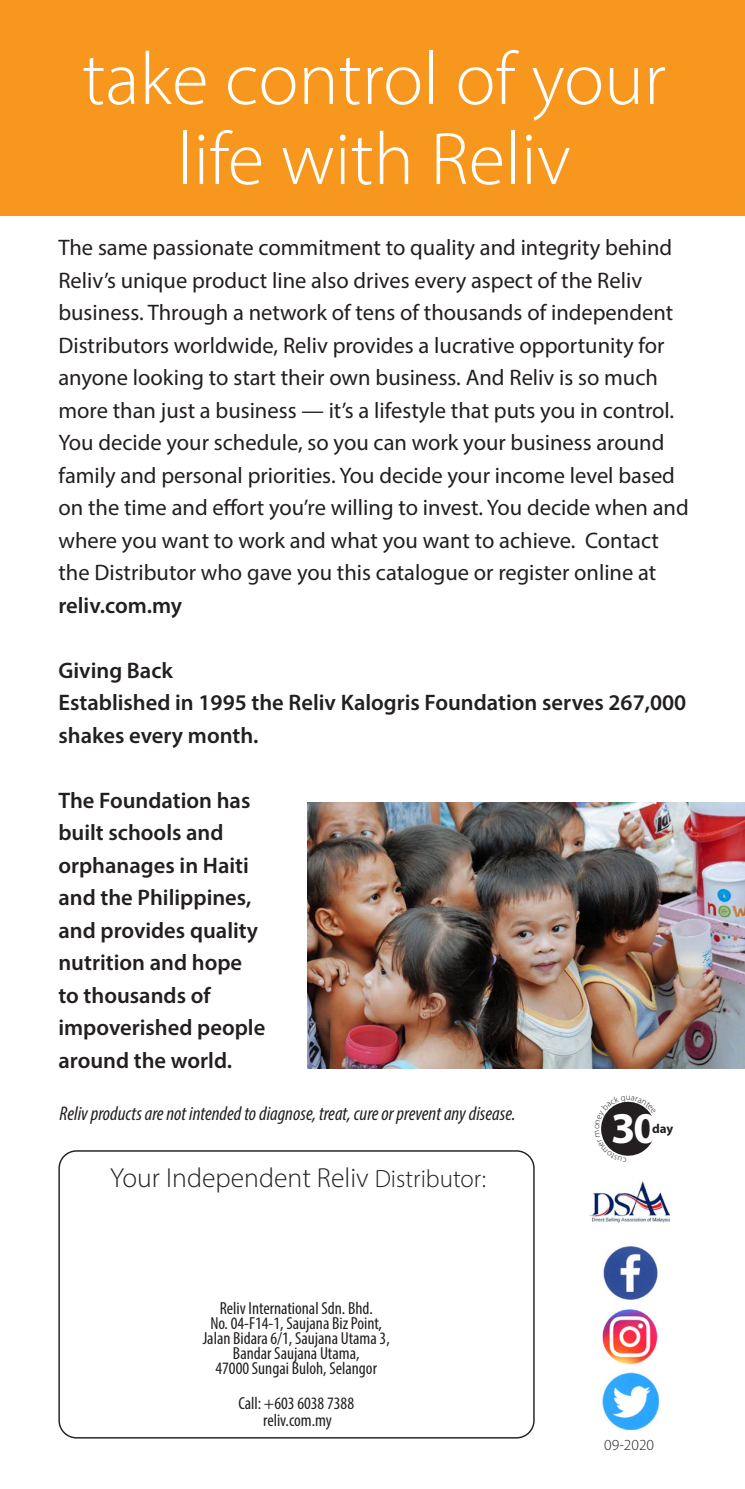
<style>
.page{position:relative;width:745px;height:1489px;background:#fff}
.page>*{position:absolute;margin:0;border:0;box-sizing:border-box;transform-origin:0 0}
.t1{font:300 75px/80px "Myriad Pro";color:#fff;text-align:center}
.t2{font:700 44px "Myriad Pro";color:#fff}
.t3{font:300 27.75px "Myriad Pro";color:#231f20}
.t4{font:22.5px/32.5px "Myriad Pro";color:#231f20}
.t5{font:600 22.5px/32.5px "Myriad Pro";color:#231f20}
.t6{font:italic condensed 19.75px "Myriad Pro";color:#231f20}
.t7{font:condensed 17.5px "Myriad Pro";color:#231f20}
.t8{font:300 15.5px "Myriad Pro";color:#231f20}
.t9{font:700 13px "Myriad Pro";color:#231f20}
.s1{font-weight:600}
.s2{font-size:25px}
</style>
<div class="page">
<div style="left:0;top:0;width:744px;height:215px;background:#f8971d"></div>
<div style="left:58px;top:1150px;width:476px;height:288px;border:1px solid #231f20;border-radius:17px"></div>
<img style="left:307px;top:803px;width:437px;height:265px">
<img style="left:603px;top:1246px;width:55px;height:54px">
<img style="left:602px;top:1309px;width:56px;height:56px">
<img style="left:602px;top:1372px;width:57px;height:59px">
<img style="left:589px;top:1181px;width:79px;height:42px">
<svg style="left:601px;top:1101px;width:55px;height:55px"></svg>
<p class="t1" style="left:82px;top:38px;width:585px">take control of your life with Reliv</p>
<p class="t4" style="left:58px;top:231px;width:631px">The same passionate commitment to quality and integrity behind Reliv’s unique product line also drives every aspect of the Reliv business. Through a network of tens of thousands of independent Distributors worldwide, Reliv provides a lucrative opportunity for anyone looking to start their own business. And Reliv is so much more than just a business — it’s a lifestyle that puts you in control.<br>You decide your schedule, so you can work your business around family and personal priorities. You decide your income level based on the time and effort you’re willing to invest. You decide when and where you want to work and what you want to achieve. Contact the Distributor who gave you this catalogue or register online at <span class="s1">reliv.com.my</span></p>
<p class="t5" style="left:58px;top:653px;width:116px">Giving Back</p>
<p class="t5" style="left:58px;top:686px;width:629px">Established in 1995 the Reliv Kalogris Foundation serves 267,000 shakes every month.</p>
<p class="t5" style="left:58px;top:783px;width:208px">The Foundation has built schools and orphanages in Haiti and the Philippines, and provides quality nutrition and hope to thousands of impoverished people around the world.</p>
<p class="t6" style="left:60px;top:1101px;width:457px">Reliv products are not intended to diagnose, treat, cure or prevent any disease.</p>
<p class="t3" style="left:110px;top:1160px;width:377px">Your Independent Reliv <span class="s2">Distributor:</span></p>
<p class="t7" style="left:219px;top:1297px;width:154px">Reliv International Sdn. Bhd.</p>
<p class="t7" style="left:210px;top:1312px;width:173px">No. 04-F14-1, Saujana Biz Point,</p>
<p class="t7" style="left:202px;top:1327px;width:188px">Jalan Bidara 6/1, Saujana Utama 3,</p>
<p class="t7" style="left:233px;top:1342px;width:128px">Bandar Saujana Utama,</p>
<p class="t7" style="left:215px;top:1357px;width:163px">47000 Sungai Buloh, Selangor</p>
<p class="t7" style="left:238px;top:1392px;width:117px">Call: +603 6038 7388</p>
<p class="t7" style="left:263px;top:1409px;width:70px">reliv.com.my</p>
<p class="t2" style="left:611px;top:1099px;width:48px">30</p>
<p class="t9" style="left:651px;top:1119px;width:23px">day</p>
<p class="t8" style="left:604px;top:1435px;width:51px">09-2020</p>
</div>
